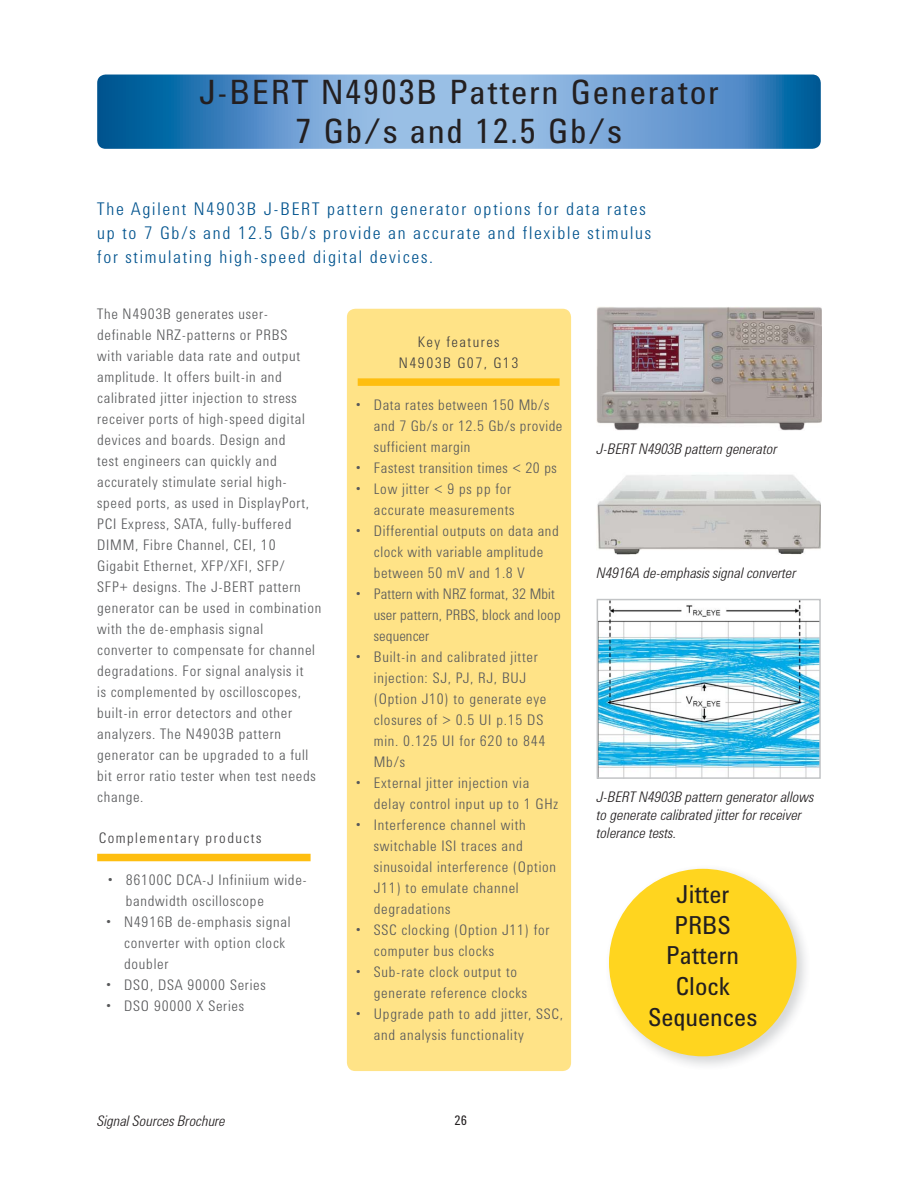
<style>
.page{position:relative;width:918px;height:1188px;background:#fff}
.page>*{position:absolute;margin:0;border:0;box-sizing:border-box;transform-origin:0 0}
.t1{font:34.5px/39px "Agilent Condensed CFF";letter-spacing:.05em;color:#231f20;text-align:center}
.t2{font:25.5px/30.6px "Agilent Condensed CFF";color:#231f20;text-align:center}
.t3{font:300 18px/24px "Agilent Condensed CFF";letter-spacing:.1em;color:#00538e}
.t4{font:300 15px/21px "Agilent Condensed CFF";letter-spacing:.05em;color:#58595b}
.t5{font:italic 300 15px/18px "Agilent Condensed CFF";color:#231f20}
.t6{font:300 15px/21px "Agilent Condensed CFF";letter-spacing:.01em;color:#58595b}
.t7{font:300 15px/21px "Agilent Condensed CFF";letter-spacing:.1em;color:#403f41;text-align:center}
.t8{font:13.5px "Agilent Condensed CFF";color:#231f20}
</style>
<div class="page">
<svg style="left:97px;top:75px;width:724px;height:74px;background:#5f98cb"></svg>
<div style="left:347px;top:309px;width:224px;height:762px;background:#ffe387;border-radius:9px"></div>
<div style="left:358px;top:378px;width:202px;height:8px;background:#febe10"></div>
<div style="left:97px;top:854px;width:214px;height:7px;background:#febe10"></div>
<img style="left:597px;top:307px;width:225px;height:124px">
<img style="left:600px;top:602px;width:218px;height:174px">
<div style="left:597px;top:599px;width:224px;height:180px;border:2px solid #c2c4c6"></div>
<img style="left:597px;top:474px;width:224px;height:81px">
<img style="left:609px;top:868px;width:197px;height:198px">
<div style="left:609px;top:869px;width:187px;height:187px;background:#ffd51f;border-radius:50%"></div>
<h1 class="t1" style="left:199px;top:77px;width:521px">J-BERT N4903B Pattern Generator<br>7 Gb/s and 12.5 Gb/s</h1>
<p class="t3" style="left:97px;top:199px;width:555px">The Agilent N4903B J-BERT pattern generator options for data rates up to 7 Gb/s and 12.5 Gb/s provide an accurate and flexible stimulus for stimulating high-speed digital devices.</p>
<p class="t4" style="left:97px;top:305px;width:226px">The N4903B generates user&shy;definable NRZ-patterns or PRBS<br>with variable data rate and output amplitude. It offers built-in and calibrated jitter injection to stress receiver ports of high-speed digital devices and boards. Design and<br>test engineers can quickly and accurately stimulate serial high&shy;speed ports, as used in DisplayPort,<br>PCI Express, SATA, fully-buffered<br>DIMM, Fibre Channel, CEI, 10<br>Gigabit Ethernet, XFP/XFI, SFP/<br>SFP+ designs. The J-BERT pattern generator can be used in combination with the de-emphasis signal converter to compensate for channel degradations. For signal analysis it<br>is complemented by oscilloscopes, built-in error detectors and other analyzers. The N4903B pattern generator can be upgraded to a full bit error ratio tester when test needs change.</p>
<p class="t7" style="left:99px;top:829px;width:164px">Complementary products</p>
<p class="t4" style="left:126px;top:871px;width:183px;text-indent:-18px">• 86100C DCA-J Infiniium wide&shy;bandwidth oscilloscope</p>
<p class="t4" style="left:124px;top:913px;width:168px;text-indent:-18px">• N4916B de-emphasis signal converter with option clock doubler</p>
<p class="t4" style="left:106px;top:976px;width:161px">• DSO, DSA 90000 Series</p>
<p class="t4" style="left:106px;top:997px;width:139px">• DSO 90000 X Series</p>
<p class="t7" style="left:399px;top:333px;width:121px">Key features<br>N4903B G07, G13</p>
<p class="t4" style="left:374px;top:396px;width:190px;text-indent:-18px">• Data rates between 150 Mb/s and 7 Gb/s or 12.5 Gb/s provide sufficient margin</p>
<p class="t4" style="left:356px;top:459px;width:202px">• Fastest transition times &lt; 20 ps</p>
<p class="t4" style="left:356px;top:480px;width:160px;text-align:right">• Low jitter &lt; 9 ps pp for accurate measurements</p>
<p class="t4" style="left:374px;top:522px;width:186px;text-indent:-18px">• Differential outputs on data and clock with variable amplitude between 50 mV and 1.8 V</p>
<p class="t6" style="left:374px;top:585px;width:188px;text-indent:-18px">• Pattern with NRZ format, 32 Mbit user pattern, PRBS, block and loop sequencer</p>
<p class="t4" style="left:374px;top:648px;width:174px;text-indent:-18px">• Built-in and calibrated jitter injection: SJ, PJ, RJ, BUJ (Option J10) to generate eye closures of &gt; 0.5 UI p.15 DS min. 0.125 UI for 620 to 844<br>Mb/s</p>
<p class="t4" style="left:374px;top:774px;width:186px;text-indent:-18px">• External jitter injection via delay control input up to 1 GHz</p>
<p class="t4" style="left:374px;top:816px;width:184px;text-indent:-18px">• Interference channel with switchable ISI traces and sinusoidal interference (Option<br>J11) to emulate channel degradations</p>
<p class="t4" style="left:374px;top:921px;width:177px;text-indent:-18px">• SSC clocking (Option J11) for computer bus clocks</p>
<p class="t4" style="left:374px;top:963px;width:155px;text-indent:-18px">• Sub-rate clock output to generate reference clocks</p>
<p class="t4" style="left:374px;top:1005px;width:191px;text-indent:-18px">• Upgrade path to add jitter, SSC, and analysis functionality</p>
<p class="t5" style="left:97px;top:1114px;width:130px">Signal Sources Brochure</p>
<p class="t8" style="left:454px;top:1115px;width:14px">26</p>
<p class="t5" style="left:597px;top:441px;width:182px">J-BERT N4903B pattern generator</p>
<p class="t5" style="left:597px;top:565px;width:201px">N4916A de-emphasis signal converter</p>
<p class="t5" style="left:597px;top:790px;width:219px">J-BERT N4903B pattern generator allows to generate calibrated jitter for receiver tolerance tests.</p>
<h2 class="t2" style="left:648px;top:882px;width:111px">Jitter<br>PRBS<br>Pattern<br>Clock<br>Sequences</h2>
</div>
